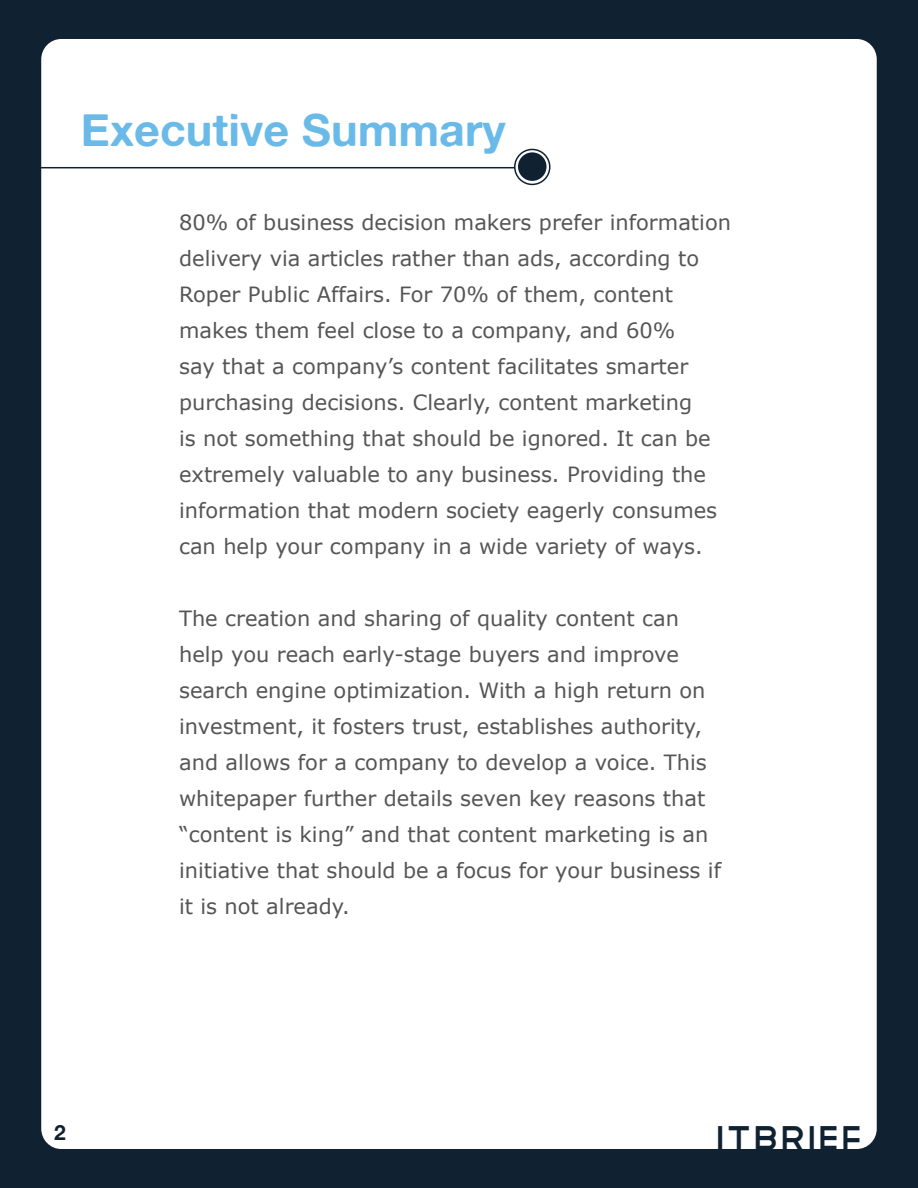
<style>
.page{position:relative;width:918px;height:1188px;background:#102231}
.page>*{position:absolute;margin:0;border:0;box-sizing:border-box;transform-origin:0 0}
.t1{font:45px "Alte Haas Grotesk Bold";color:#69bae8}
.t2{font:45px "Telegrafico";color:#102231}
.t3{font:21px/36px "Verdana";color:#555}
.t4{font:21px "Alte Haas Grotesk Bold";color:#102231}
</style>
<div class="page">
<div style="left:41px;top:39px;width:836px;height:1110px;background:#fff;border-radius:20px"></div>
<hr style="left:0;top:167px;width:515px;height:1px;background:#102231">
<div style="left:518px;top:152px;width:29px;height:29px;background:#102231;border-radius:50%"></div>
<div style="left:514px;top:149px;width:36px;height:36px;border:2px solid #102231;border-radius:50%"></div>
<h1 class="t1" style="left:81px;top:103px;width:426px">Executive Summary</h1>
<p class="t3" style="left:179px;top:204px;width:553px">80% of business decision makers prefer information delivery via articles rather than ads, according to Roper Public Affairs. For 70% of them, content makes them feel close to a company, and 60%<br>say that a company’s content facilitates smarter purchasing decisions. Clearly, content marketing<br>is not something that should be ignored. It can be extremely valuable to any business. Providing the information that modern society eagerly consumes can help your company in a wide variety of ways.</p>
<p class="t3" style="left:179px;top:600px;width:544px">The creation and sharing of quality content can help you reach early-stage buyers and improve search engine optimization. With a high return on investment, it fosters trust, establishes authority, and allows for a company to develop a voice. This whitepaper further details seven key reasons that “content is king” and that content marketing is an initiative that should be a focus for your business if it is not already.</p>
<p class="t4" style="left:54px;top:1119px;width:13px">2</p>
<h1 class="t2" style="left:715px;top:1109px;width:150px">ITBRIEF</h1>
</div>
